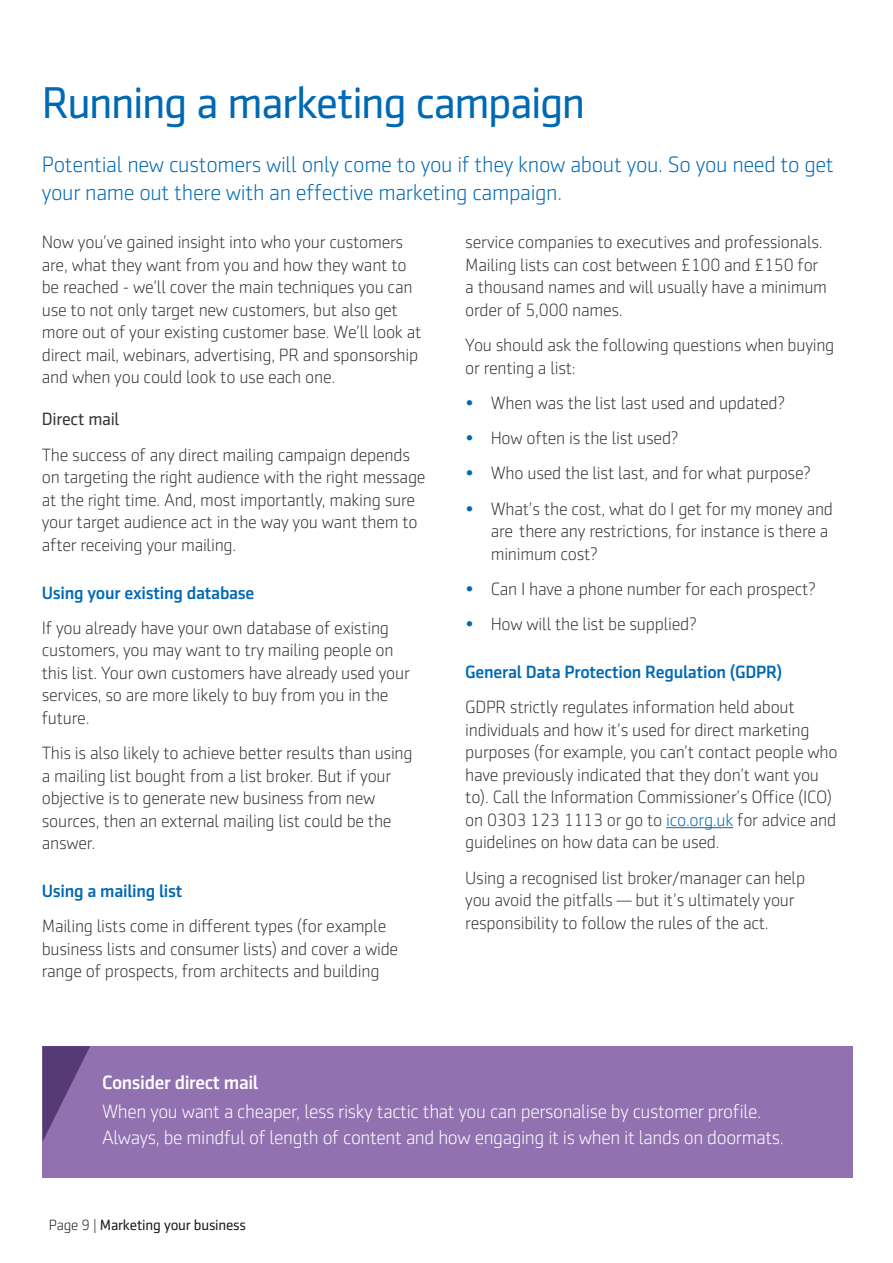
<style>
.page{position:relative;width:893px;height:1263px;background:#fff}
.page>*{position:absolute;margin:0;border:0;box-sizing:border-box;transform-origin:0 0}
.t1{font:45px "Sentico Sans DT";letter-spacing:-.03em;color:#0069b4}
.t2{font:300 22.5px/28.5px "Sentico Sans DT";letter-spacing:-.015em;color:#0069b4}
.t3{font:300 19.5px/25.5px "Sentico Sans DT";letter-spacing:-.02em;color:#fff}
.t4{font:500 19.5px "Sentico Sans DT";letter-spacing:-.02em;color:#fff}
.t5{font:300 18px/22.5px "Sentico Sans DT";letter-spacing:-.015em;color:#373636}
.t6{font:500 18px "Sentico Sans DT";letter-spacing:-.015em;color:#0069b4}
.t7{font:18px "Sentico Sans DT";letter-spacing:-.015em;color:#373636}
.t8{font:15px "Sentico Sans DT";letter-spacing:-.015em;color:#1d1d1d}
.s1{color:#0069b4}
.s2{font-weight:300}
</style>
<div class="page">
<div style="left:43px;top:1046px;width:810px;height:132px;background:#9171b0"></div>
<hr style="left:666px;top:827px;width:67px;height:1px;background:#0069b4">
<svg style="left:43px;top:1046px;width:47px;height:95px"></svg>
<h1 class="t1" style="left:42px;top:78px;width:545px">Running a marketing campaign</h1>
<p class="t2" style="left:42px;top:150px;width:794px">Potential new customers will only come to you if they know about you. So you need to get your name out there with an effective marketing campaign.</p>
<p class="t5" style="left:42px;top:231px;width:381px">Now you’ve gained insight into who your customers are, what they want from you and how they want to be reached - we’ll cover the main techniques you can use to not only target new customers, but also get more out of your existing customer base. We’ll look at direct mail, webinars, advertising, PR and sponsorship and when you could look to use each one.</p>
<p class="t7" style="left:42px;top:409px;width:79px">Direct mail</p>
<p class="t5" style="left:42px;top:443px;width:385px">The success of any direct mailing campaign depends on targeting the right audience with the right message at the right time. And, most importantly, making sure your target audience act in the way you want them to after receiving your mailing.</p>
<p class="t6" style="left:42px;top:582px;width:214px">Using your existing database</p>
<p class="t5" style="left:42px;top:617px;width:369px">If you already have your own database of existing customers, you may want to try mailing people on this list. Your own customers have already used your services, so are more likely to buy from you in the future.</p>
<p class="t5" style="left:42px;top:742px;width:372px">This is also likely to achieve better results than using a mailing list bought from a list broker. But if your objective is to generate new business from new sources, then an external mailing list could be the answer.</p>
<p class="t6" style="left:42px;top:881px;width:142px">Using a mailing list</p>
<p class="t5" style="left:42px;top:915px;width:358px">Mailing lists come in diferent types (for example business lists and consumer lists) and cover a wide range of prospects, from architects and building</p>
<p class="t5" style="left:465px;top:231px;width:363px">service companies to executives and professionals.<br>Mailing lists can cost between £100 and £150 for a thousand names and will usually have a minimum order of 5,000 names.</p>
<p class="t5" style="left:465px;top:334px;width:371px">You should ask the following questions when buying or renting a list:</p>
<p class="t5" style="left:465px;top:392px;width:322px"><span class="s1">•</span> When was the list last used and updated?</p>
<p class="t5" style="left:465px;top:427px;width:215px"><span class="s1">•</span> How often is the list used?</p>
<p class="t5" style="left:465px;top:462px;width:347px"><span class="s1">•</span> Who used the list last, and for what purpose?</p>
<p class="t5" style="left:491px;top:497px;width:344px;text-indent:-26px"><span class="s1">•</span> What’s the cost, what do I get for my money and are there any restrictions, for instance is there a minimum cost?</p>
<p class="t5" style="left:465px;top:578px;width:352px"><span class="s1">•</span> Can I have a phone number for each prospect?</p>
<p class="t5" style="left:465px;top:613px;width:233px"><span class="s1">•</span> How will the list be supplied?</p>
<p class="t6" style="left:465px;top:662px;width:319px">General Data Protection Regulation (GDPR)</p>
<p class="t5" style="left:465px;top:696px;width:374px">GDPR strictly regulates information held about individuals and how it’s used for direct marketing purposes (for example, you can’t contact people who have previously indicated that they don’t want you to). Call the Information Commissioner’s Ofce (ICO) on 0303 123 1113 or go to <span class="s1">ico.org.uk</span> for advice and guidelines on how data can be used.</p>
<p class="t5" style="left:465px;top:866px;width:342px">Using a recognised list broker/manager can help you avoid the pitfalls — but it’s ultimately your responsibility to follow the rules of the act.</p>
<p class="t4" style="left:102px;top:1071px;width:158px">Consider direct mail</p>
<p class="t3" style="left:102px;top:1099px;width:683px">When you want a cheaper, less risky tactic that you can personalise by customer profle.<br>Always, be mindful of length of content and how engaging it is when it lands on doormats.</p>
<p class="t8" style="left:49px;top:1217px;width:199px"><span class="s2">Page 9 |</span> Marketing your business</p>
</div>
